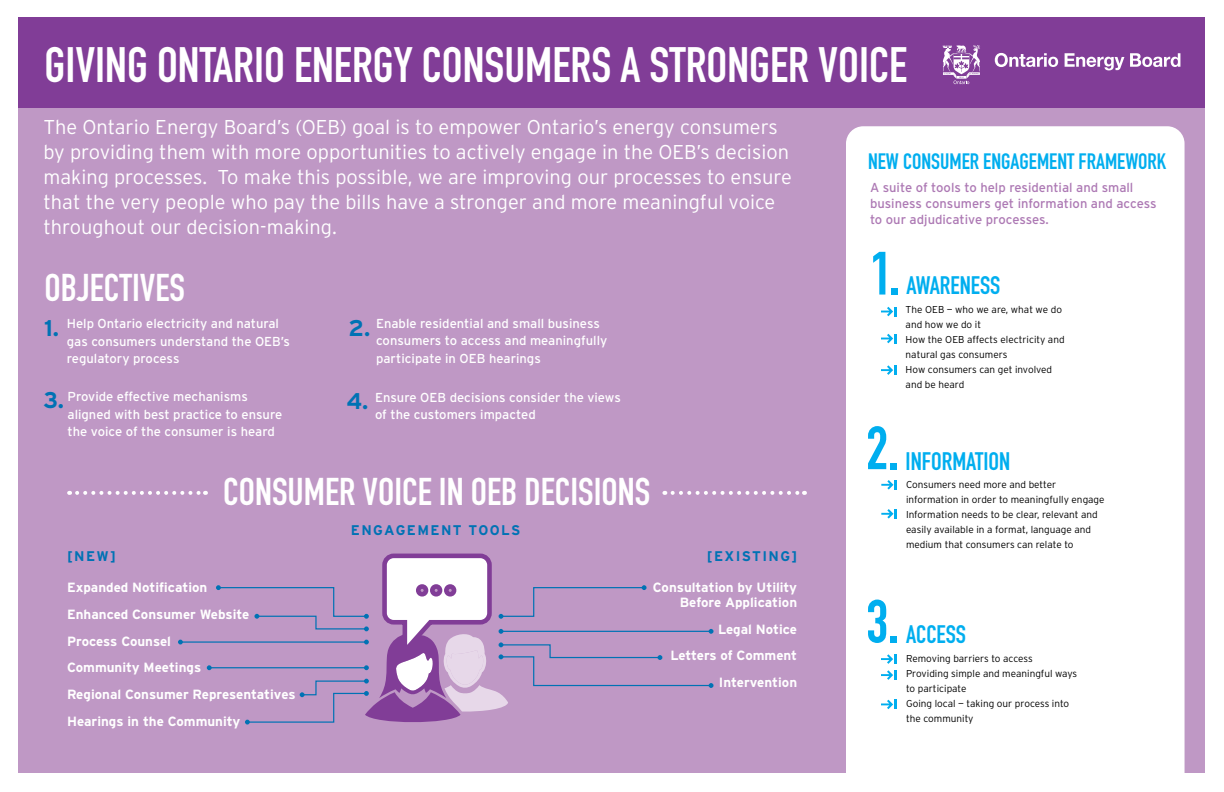
<style>
.page{position:relative;width:1224px;height:792px;background:#fff}
.page>*{position:absolute;margin:0;border:0;box-sizing:border-box;transform-origin:0 0}
.t1{font:60px "DIN Engschrift";color:#00aeef}
.t2{font:49px "DIN Engschrift";color:#fff}
.t3{font:38.2px "DIN Engschrift";color:#fff}
.t4{font:25px "DIN Engschrift";color:#00aeef}
.t5{font:700 22.7px "Interstate";color:#0072b4}
.t6{font:22px "DIN Engschrift";color:#00aeef}
.t7{font:300 20px/25px "Interstate";color:#fff}
.t8{font:700 14px "Interstate";letter-spacing:.1em;color:#0072b4}
.t9{font:700 14px "Interstate";letter-spacing:.1em;color:#0072b4}
.t10{font:700 13.4px/26.8px "Interstate";color:#fff;text-align:right}
.t11{font:13px/17.5px "Interstate";color:#fff}
.t12{font:13px/16px "Interstate";color:#ad79b4}
.t13{font:300 10px/15px "Interstate";color:#000}
</style>
<div class="page">
<div style="left:18px;top:108px;width:1188px;height:665px;background:#bf98c5"></div>
<div style="left:846px;top:126px;width:339px;height:647px;background:#fff"></div>
<div style="left:18px;top:18px;width:1188px;height:90px;background:#813d97"></div>
<svg style="left:995px;top:53px;width:185px;height:17px"></svg>
<svg style="left:943px;top:45px;width:37px;height:39px"></svg>
<svg style="left:881px;top:307px;width:16px;height:9px"></svg>
<svg style="left:881px;top:334px;width:16px;height:9px"></svg>
<svg style="left:881px;top:365px;width:16px;height:10px"></svg>
<svg style="left:881px;top:509px;width:16px;height:10px"></svg>
<svg style="left:881px;top:480px;width:16px;height:10px"></svg>
<svg style="left:881px;top:654px;width:16px;height:10px"></svg>
<svg style="left:881px;top:670px;width:16px;height:10px"></svg>
<svg style="left:881px;top:700px;width:16px;height:9px"></svg>
<svg style="left:77px;top:491px;width:129px;height:4px"></svg>
<svg style="left:673px;top:491px;width:132px;height:4px"></svg>
<hr style="left:180px;top:641px;width:186px;height:2px;background:#0072b4">
<svg style="left:178px;top:640px;width:5px;height:4px"></svg>
<svg style="left:207px;top:553px;width:507px;height:172px"></svg>
<h2 class="t2" style="left:44px;top:36px;width:864px">GIVING ONTARIO ENERGY CONSUMERS A STRONGER VOICE</h2>
<p class="t7" style="left:44px;top:115px;width:750px">The Ontario Energy Board’s (OEB) goal is to empower Ontario’s energy consumers by providing them with more opportunities to actively engage in the OEB’s decision making processes. To make this possible, we are improving our processes to ensure that the very people who pay the bills have a stronger and more meaningful voice throughout our decision-making.</p>
<h3 class="t3" style="left:44px;top:266px;width:142px">OBJECTIVES</h3>
<h3 class="t11" style="left:67px;top:315px;width:225px">Help Ontario electricity and natural gas consumers understand the OEB’s regulatory process</h3>
<h3 class="t11" style="left:376px;top:315px;width:233px">Enable residential and small business consumers to access and meaningfully participate in OEB hearings</h3>
<h3 class="t11" style="left:68px;top:388px;width:216px">Provide effective mechanisms aligned with best practice to ensure the voice of the consumer is heard</h3>
<h3 class="t11" style="left:375px;top:389px;width:247px">Ensure OEB decisions consider the views of the customers impacted</h3>
<h3 class="t5" style="left:44px;top:316px;width:16px">1.</h3>
<h3 class="t5" style="left:349px;top:315px;width:23px">2.</h3>
<h3 class="t5" style="left:44px;top:388px;width:22px">3.</h3>
<h3 class="t5" style="left:347px;top:389px;width:23px">4.</h3>
<h3 class="t3" style="left:223px;top:470px;width:428px">CONSUMER VOICE IN OEB DECISIONS</h3>
<h3 class="t8" style="left:67px;top:548px;width:50px">[NEW]</h3>
<h3 class="t10" style="left:67px;top:574px;width:230px;text-align:left">Expanded Notification<br>Enhanced Consumer Website<br>Process Counsel<br>Community Meetings<br>Regional Consumer Representatives<br>Hearings in the Community</h3>
<h3 class="t9" style="left:351px;top:523px;width:171px">ENGAGEMENT TOOLS</h3>
<h3 class="t8" style="left:707px;top:548px;width:92px">[EXISTING]</h3>
<h3 class="t10" style="left:653px;top:580px;width:146px;line-height:14.8px">Consultation by Utility<br>Before Application</h3>
<h3 class="t10" style="left:670px;top:615px;width:128px">Legal Notice<br>Letters of Comment<br>Intervention</h3>
<h3 class="t6" style="left:868px;top:148px;width:300px">NEW CONSUMER ENGAGEMENT FRAMEWORK</h3>
<h3 class="t12" style="left:870px;top:179px;width:288px">A suite of tools to help residential and small business consumers get information and access to our adjudicative processes.</h3>
<h1 class="t1" style="left:870px;top:238px;width:31px">1.</h1>
<h3 class="t4" style="left:906px;top:271px;width:96px">AWARENESS</h3>
<p class="t13" style="left:906px;top:302px;width:160px">The OEB — who we are, what we do and how we do it<br>How the OEB affects electricity and natural gas consumers<br>How consumers can get involved and be heard</p>
<h1 class="t1" style="left:866px;top:413px;width:35px">2.</h1>
<h3 class="t4" style="left:906px;top:446px;width:106px">INFORMATION</h3>
<p class="t13" style="left:906px;top:477px;width:200px">Consumers need more and better information in order to meaningfully engage Information needs to be clear, relevant and easily available in a format, language and medium that consumers can relate to</p>
<h1 class="t1" style="left:866px;top:586px;width:35px">3.</h1>
<h3 class="t4" style="left:906px;top:620px;width:62px">ACCESS</h3>
<p class="t13" style="left:906px;top:651px;width:173px">Removing barriers to access<br>Providing simple and meaningful ways to participate<br>Going local — taking our process into the community</p>
</div>
